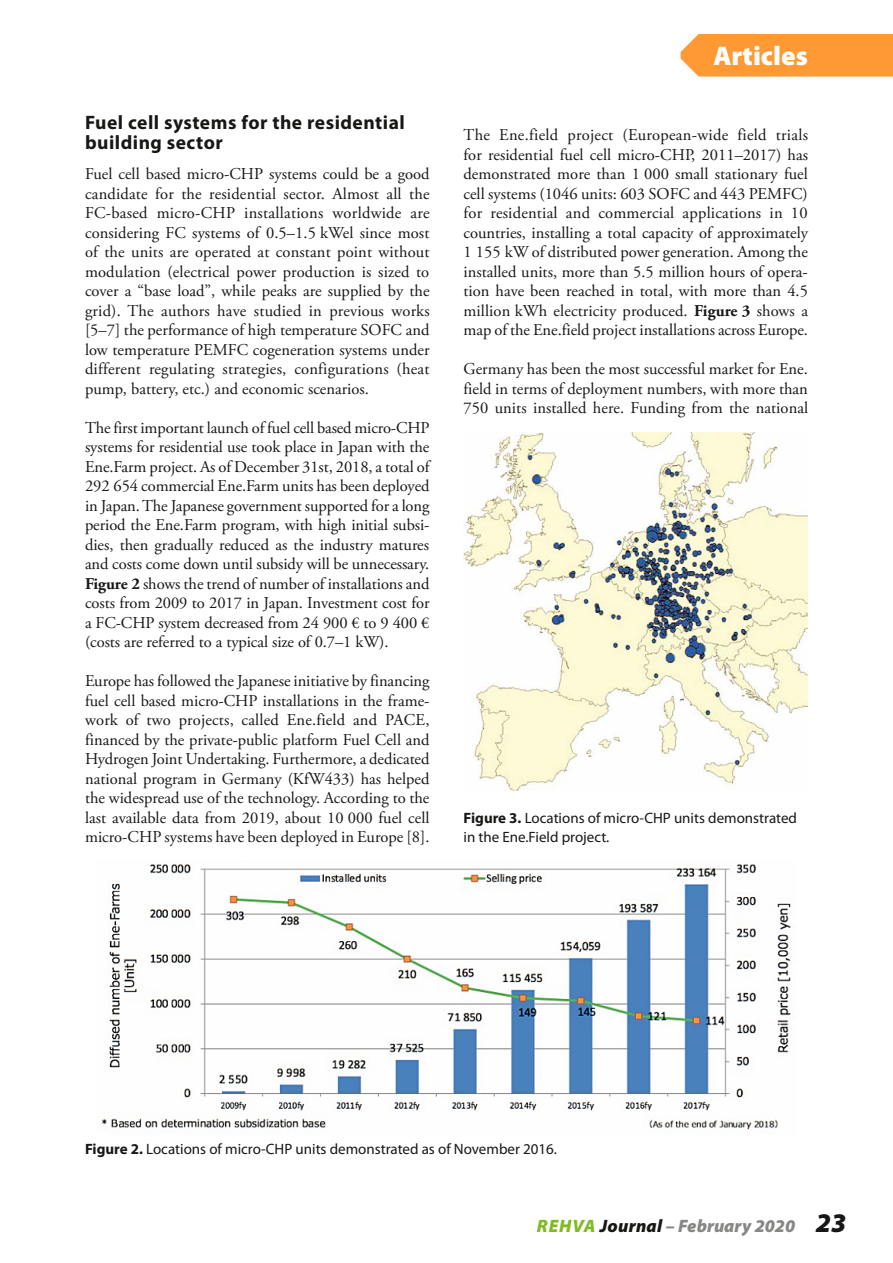
<style>
.page{position:relative;width:893px;height:1263px;background:#fff}
.page>*{position:absolute;margin:0;border:0;box-sizing:border-box;transform-origin:0 0}
.t1{font:900 27px "Myriad Pro";color:#fff}
.t2{font:700 19.5px/19.5px "Myriad Pro";letter-spacing:.025em;color:#181716}
.t3{font:italic 900 18px "Myriad Pro";letter-spacing:.01em;color:#878786}
.t4{font:16.5px/19.5px "Adobe Garamond Pro";color:#181716;text-align:justify}
.t5{font:15px/19.5px "Myriad Pro";color:#181716}
.s1{font-weight:700}
.s2{color:#7fba23}
.s3{color:#181716}
.s4{font-size:27px;color:#181716}
</style>
<div class="page">
<img style="left:101px;top:863px;width:690px;height:270px">
<img style="left:463px;top:433px;width:345px;height:358px">
<div style="left:681px;top:34px;width:212px;height:43px;background:#f93"></div>
<p class="t2" style="left:85px;top:112px;width:321px">Fuel cell systems for the residential building sector</p>
<p class="t4" style="left:85px;top:165px;width:346px">Fuel cell based micro-CHP systems could be a good candidate for the residential sector. Almost all the FC-based micro-CHP installations worldwide are considering FC systems of 0.5–1.5 kWel since most of the units are operated at constant point without modulation (electrical power production is sized to cover a “base load”, while peaks are supplied by the grid). The authors have studied in previous works [5–7] the performance of high temperature SOFC and low temperature PEMFC cogeneration systems under different regulating strategies, configurations (heat pump, battery, etc.) and economic scenarios.</p>
<p class="t4" style="left:85px;top:418px;width:346px">The first important launch of fuel cell based micro-CHP systems for residential use took place in Japan with the Ene.Farm project. As of December 31st, 2018, a total of 292 654 commercial Ene.Farm units has been deployed in Japan. The Japanese government supported for a long period the Ene.Farm program, with high initial subsi&shy;dies, then gradually reduced as the industry matures and costs come down until subsidy will be unnecessary.<br><span class="s1">Figure 2</span> shows the trend of number of installations and costs from 2009 to 2017 in Japan. Investment cost for a FC-CHP system decreased from 24 900 € to 9 400 € (costs are referred to a typical size of 0.7–1 kW).</p>
<p class="t4" style="left:85px;top:672px;width:346px">Europe has followed the Japanese initiative by financing fuel cell based micro-CHP installations in the frame&shy;work of two projects, called Ene.field and PACE, financed by the private-public platform Fuel Cell and Hydrogen Joint Undertaking. Furthermore, a dedicated national program in Germany (KfW433) has helped the widespread use of the technology. According to the last available data from 2019, about 10 000 fuel cell micro-CHP systems have been deployed in Europe [8].</p>
<h1 class="t1" style="left:713px;top:37px;width:96px">Articles</h1>
<p class="t4" style="left:463px;top:126px;width:346px">The Ene.field project (European-wide field trials for residential fuel cell micro-CHP, 2011–2017) has demonstrated more than 1 000 small stationary fuel cell systems (1046 units: 603 SOFC and 443 PEMFC) for residential and commercial applications in 10 countries, installing a total capacity of approximately 1 155 kW of distributed power generation. Among the installed units, more than 5.5 million hours of opera&shy;tion have been reached in total, with more than 4.5 million kWh electricity produced. <span class="s1">Figure 3</span> shows a map of the Ene.field project installations across Europe.</p>
<p class="t4" style="left:463px;top:360px;width:346px">Germany has been the most successful market for Ene. field in terms of deployment numbers, with more than 750 units installed here. Funding from the national</p>
<p class="t5" style="left:463px;top:808px;width:335px"><span class="s1">Figure 3.</span> Locations of micro-CHP units demonstrated in the Ene.Field project.</p>
<p class="t5" style="left:85px;top:1139px;width:473px"><span class="s1">Figure 2.</span> Locations of micro-CHP units demonstrated as of November 2016.</p>
<p class="t3" style="left:537px;top:1214px;width:311px"><span class="s2">REHVA</span> <span class="s3">Journal</span> – February 2020 <span class="s4">23</span></p>
</div>
